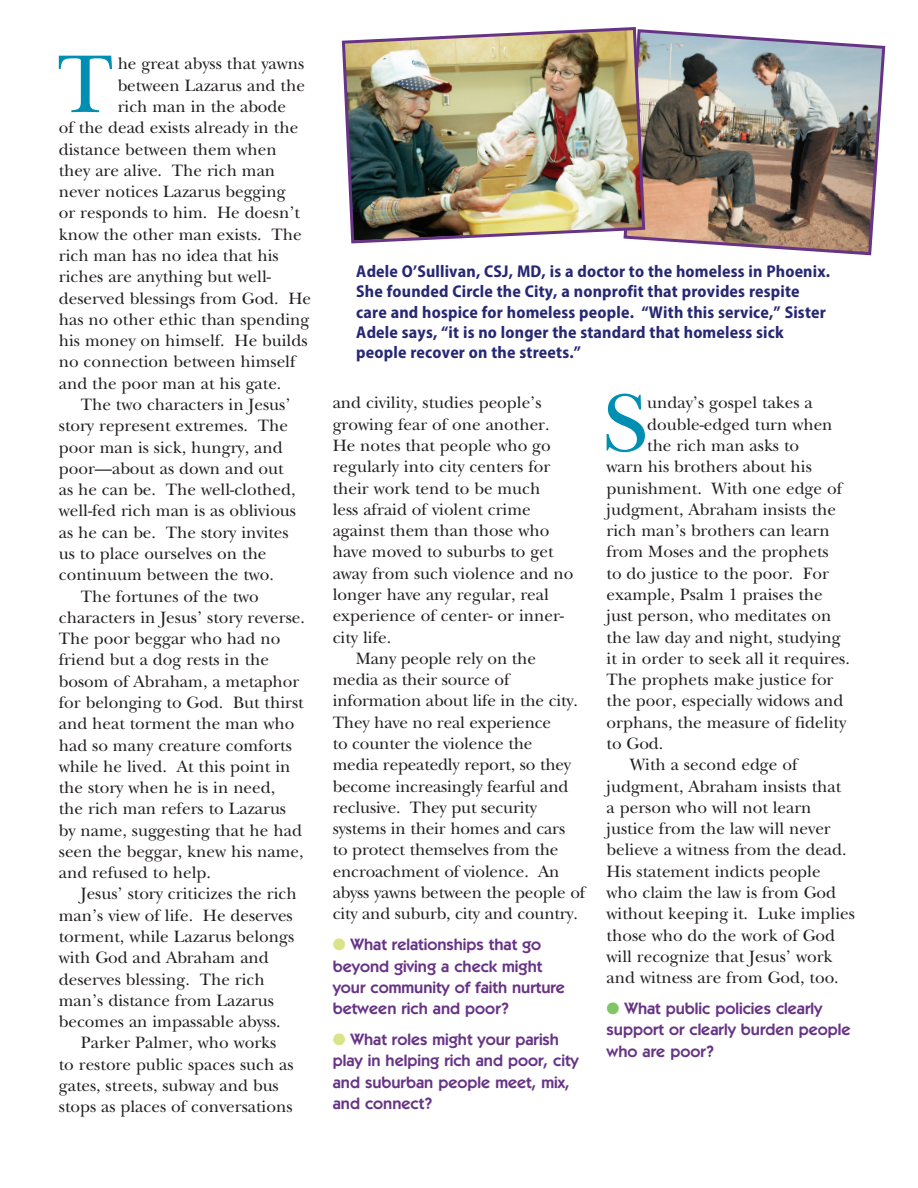
<style>
.page{position:relative;width:918px;height:1188px;background:#fff}
.page>*{position:absolute;margin:0;border:0;box-sizing:border-box;transform-origin:0 0}
.SBS_Text{font:85.35px "New Baskerville Std";color:#008fb3}
.SBS_Text-2{font:17.25px/21.3px "New Baskerville Std";color:#231f20}
.t1{font:700 semi-condensed 17.1px/20.2px "Myriad Pro";letter-spacing:.01em;color:#272873}
.SBS_Text-3{font:600 16.35px/21.3px "ITC Kabel Std";color:#673485}
.s1{color:#d8e487}
.s2{color:#81c665}
</style>
<div class="page">
<img style="left:647px;top:29px;width:239px;height:227px">
<img style="left:341px;top:27px;width:306px;height:217px">
<p class="SBS_Text" style="left:57px;top:35px;width:58px">T</p>
<p class="SBS_Text-2" style="left:118px;top:53px;width:188px">he great abyss that yawns</p>
<p class="SBS_Text-2" style="left:118px;top:75px;width:189px">between Lazarus and the</p>
<p class="SBS_Text-2" style="left:118px;top:96px;width:170px">rich man in the abode</p>
<p class="SBS_Text-2" style="left:59px;top:117px;width:241px">of the dead exists already in the</p>
<p class="SBS_Text-2" style="left:59px;top:138px;width:219px">distance between them when</p>
<p class="SBS_Text-2" style="left:59px;top:160px;width:218px">they are alive. The rich man</p>
<p class="SBS_Text-2" style="left:59px;top:181px;width:228px">never notices Lazarus begging</p>
<p class="SBS_Text-2" style="left:59px;top:202px;width:243px">or responds to him. He doesn’t</p>
<p class="SBS_Text-2" style="left:59px;top:224px;width:244px">know the other man exists. The</p>
<p class="SBS_Text-2" style="left:59px;top:245px;width:221px">rich man has no idea that his</p>
<p class="SBS_Text-2" style="left:59px;top:266px;width:214px">riches are anything but well-</p>
<p class="SBS_Text-2" style="left:59px;top:287px;width:254px">deserved blessings from God. He</p>
<p class="SBS_Text-2" style="left:59px;top:309px;width:252px">has no other ethic than spending</p>
<p class="SBS_Text-2" style="left:59px;top:330px;width:250px">his money on himself. He builds</p>
<p class="SBS_Text-2" style="left:59px;top:351px;width:238px">no connection between himself</p>
<p class="SBS_Text-2" style="left:59px;top:373px;width:224px">and the poor man at his gate.</p>
<p class="SBS_Text-2" style="left:59px;top:394px;width:239px;text-indent:22px">The two characters in Jesus’ story represent extremes. The poor man is sick, hungry, and poor—about as down and out as he can be. The well-clothed, well-fed rich man is as oblivious as he can be. The story invites us to place ourselves on the continuum between the two.</p>
<p class="SBS_Text-2" style="left:59px;top:585px;width:248px;text-indent:22px">The fortunes of the two characters in Jesus’ story reverse.<br>The poor beggar who had no friend but a dog rests in the bosom of Abraham, a metaphor for belonging to God. But thirst and heat torment the man who had so many creature comforts while he lived. At this point in the story when he is in need,<br>the rich man refers to Lazarus by name, suggesting that he had seen the beggar, knew his name, and refused to help.</p>
<p class="SBS_Text-2" style="left:59px;top:883px;width:239px;text-indent:22px">Jesus’ story criticizes the rich man’s view of life. He deserves torment, while Lazarus belongs with God and Abraham and deserves blessing. The rich man’s distance from Lazarus becomes an impassable abyss.</p>
<p class="SBS_Text-2" style="left:59px;top:1032px;width:236px;text-indent:22px">Parker Palmer, who works to restore public spaces such as gates, streets, subway and bus stops as places of conversations</p>
<p class="t1" style="left:356px;top:261px;width:475px">Adele O’Sullivan, CSJ, MD, is a doctor to the homeless in Phoenix.<br>She founded Circle the City, a nonprofit that provides respite care and hospice for homeless people. “With this service,” Sister Adele says, “it is no longer the standard that homeless sick people recover on the streets.”</p>
<p class="SBS_Text-2" style="left:333px;top:392px;width:242px">and civility, studies people’s growing fear of one another.<br>He notes that people who go regularly into city centers for their work tend to be much<br>less afraid of violent crime against them than those who have moved to suburbs to get away from such violence and no longer have any regular, real experience of center- or inner&shy;city life.</p>
<p class="SBS_Text-2" style="left:333px;top:648px;width:254px;text-indent:23px">Many people rely on the media as their source of information about life in the city.<br>They have no real experience<br>to counter the violence the<br>media repeatedly report, so they become increasingly fearful and reclusive. They put security systems in their homes and cars<br>to protect themselves from the encroachment of violence. An abyss yawns between the people of city and suburb, city and country.</p>
<p class="SBS_Text-3" style="left:333px;top:934px;width:234px"><span class="s1">●</span> What relationships that go beyond giving a check might your community of faith nurture between rich and poor?</p>
<p class="SBS_Text-3" style="left:333px;top:1029px;width:247px"><span class="s1">●</span> What roles might your parish play in helping rich and poor, city and suburban people meet, mix, and connect?</p>
<p class="SBS_Text" style="left:603px;top:374px;width:46px">S</p>
<p class="SBS_Text-2" style="left:647px;top:392px;width:167px">unday’s gospel takes a</p>
<p class="SBS_Text-2" style="left:647px;top:414px;width:187px">double-edged turn when</p>
<p class="SBS_Text-2" style="left:647px;top:435px;width:153px">the rich man asks to</p>
<p class="SBS_Text-2" style="left:607px;top:456px;width:207px">warn his brothers about his</p>
<p class="SBS_Text-2" style="left:607px;top:477px;width:237px">punishment. With one edge of</p>
<p class="SBS_Text-2" style="left:607px;top:499px;width:231px">judgment, Abraham insists the</p>
<p class="SBS_Text-2" style="left:607px;top:520px;width:225px">rich man’s brothers can learn</p>
<p class="SBS_Text-2" style="left:607px;top:541px;width:224px">from Moses and the prophets</p>
<p class="SBS_Text-2" style="left:607px;top:563px;width:224px">to do justice to the poor. For</p>
<p class="SBS_Text-2" style="left:607px;top:584px;width:218px">example, Psalm 1 praises the</p>
<p class="SBS_Text-2" style="left:607px;top:605px;width:226px">just person, who meditates on</p>
<p class="SBS_Text-2" style="left:607px;top:626px;width:236px">the law day and night, studying</p>
<p class="SBS_Text-2" style="left:607px;top:648px;width:245px">it in order to seek all it requires.</p>
<p class="SBS_Text-2" style="left:607px;top:669px;width:228px">The prophets make justice for</p>
<p class="SBS_Text-2" style="left:607px;top:690px;width:238px">the poor, especially widows and</p>
<p class="SBS_Text-2" style="left:607px;top:712px;width:241px">orphans, the measure of fidelity</p>
<p class="SBS_Text-2" style="left:607px;top:733px;width:58px">to God.</p>
<p class="SBS_Text-2" style="left:607px;top:754px;width:250px;text-indent:23px">With a second edge of judgment, Abraham insists that<br>a person who will not learn justice from the law will never believe a witness from the dead.<br>His statement indicts people who claim the law is from God without keeping it. Luke implies those who do the work of God will recognize that Jesus’ work and witness are from God, too.</p>
<p class="SBS_Text-3" style="left:607px;top:998px;width:246px"><span class="s2">●</span> What public policies clearly support or clearly burden people who are poor?</p>
</div>
